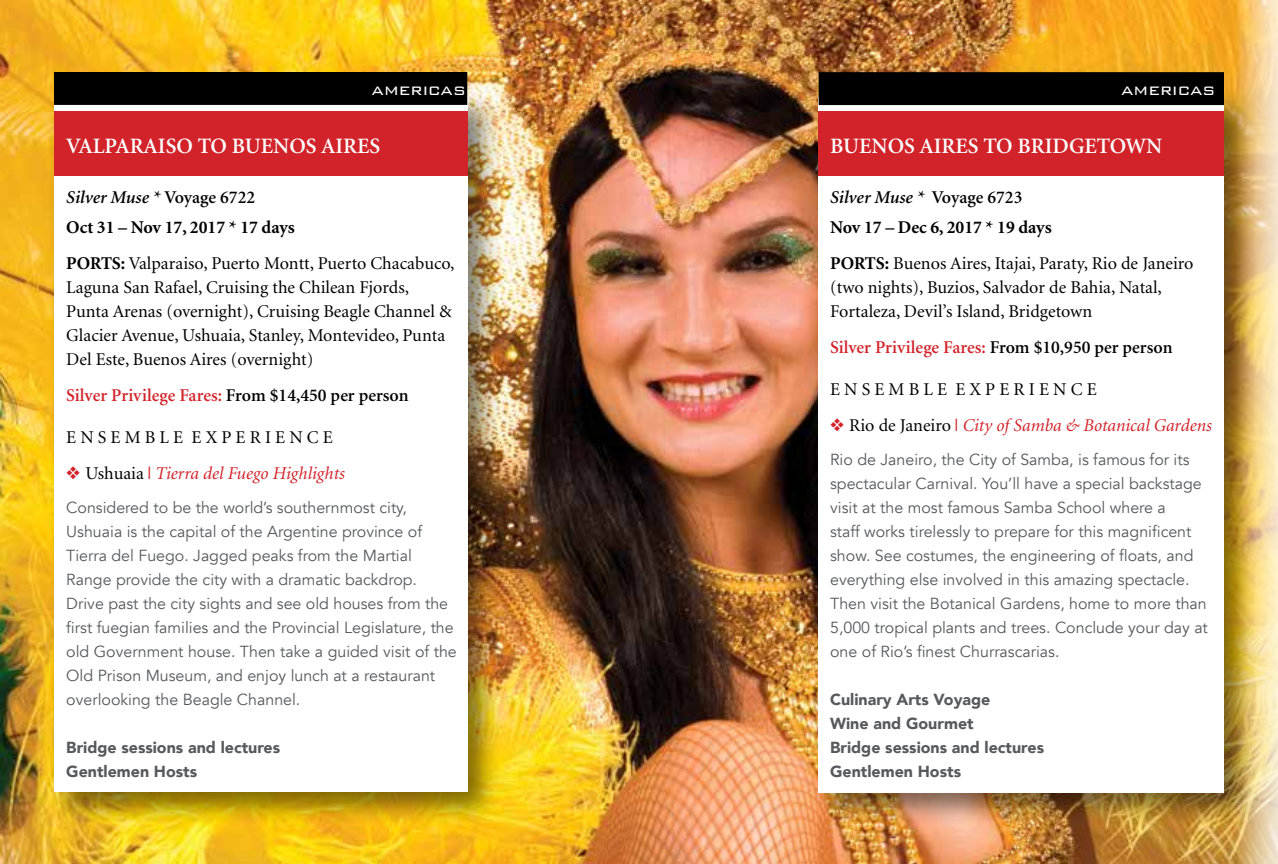
<style>
.page{position:relative;width:1278px;height:864px;background:#fff}
.page>*{position:absolute;margin:0;border:0;box-sizing:border-box;transform-origin:0 0}
.t1{font:600 22px "Minion";color:#fff}
.t2{font:300 20px "Bank Gothic";color:#fff}
.t3{font:18px/24px "Minion";color:#000}
.t4{font:700 18px/30px "Minion";color:#000}
.t5{font:600 18px "Minion";color:#d2232a}
.t6{font:italic 18px "Minion";color:#d2232a}
.t7{font:16px/24px "Avenir";color:#58595b}
.t8{font:900 16px/24px "Avenir";color:#58595b}
.s1{font-weight:600;font-style:italic}
.s2{font-weight:600}
.s3{font-weight:700}
.s4{color:#000}
.s5{font-style:normal;color:#000}
</style>
<div class="page">
<img style="left:0;top:0;width:1278px;height:864px">
<div style="left:48px;top:90px;width:453px;height:736px;background:#000;opacity:.49"></div>
<div style="left:54px;top:97px;width:413px;height:695px;background:#fff"></div>
<div style="left:54px;top:112px;width:413px;height:64px;background:#d2232a"></div>
<div style="left:55px;top:73px;width:411px;height:31px;background:#000"></div>
<div style="left:54px;top:72px;width:413px;height:33px;border:2px solid #000"></div>
<div style="left:812px;top:91px;width:446px;height:735px;background:#000;opacity:.49"></div>
<div style="left:819px;top:97px;width:405px;height:695px;background:#fff"></div>
<div style="left:819px;top:112px;width:405px;height:64px;background:#d2232a"></div>
<div style="left:820px;top:73px;width:403px;height:31px;background:#000"></div>
<div style="left:819px;top:72px;width:405px;height:33px;border:2px solid #000"></div>
<p class="t2" style="left:372px;top:75px;width:96px">americas</p>
<h1 class="t1" style="left:66px;top:135px;width:315px">VALPARAISO TO BUENOS AIRES</h1>
<p class="t4" style="left:66px;top:183px;width:230px"><span class="s1">Silver Muse *</span> <span class="s2">Voyage 6722<br></span>Oct 31 – Nov 17, 2017 * 17 days</p>
<p class="t3" style="left:66px;top:252px;width:390px"><span class="s3">PORTS:</span> Valparaiso, Puerto Montt, Puerto Chacabuco, Laguna San Rafael, Cruising the Chilean Fjords, Punta Arenas (overnight), Cruising Beagle Channel &amp; Glacier Avenue, Ushuaia, Stanley, Montevideo, Punta Del Este, Buenos Aires (overnight)</p>
<p class="t5" style="left:66px;top:386px;width:344px">Silver Privilege Fares: <span class="s4">From $14,450 per person</span></p>
<p class="t3" style="left:66px;top:426px;width:268px">E N S E M B L E E X P E R I E N C E</p>
<p class="t6" style="left:66px;top:465px;width:280px">❖ <span class="s5">Ushuaia</span> Tierra del Fuego Highlights</p>
<p class="t7" style="left:66px;top:496px;width:392px">Considered to be the world’s southernmost city, Ushuaia is the capital of the Argentine province of Tierra del Fuego. Jagged peaks from the Martial Range provide the city with a dramatic backdrop.<br>Drive past the city sights and see old houses from the first fuegian families and the Provincial Legislature, the old Government house. Then take a guided visit of the Old Prison Museum, and enjoy lunch at a restaurant overlooking the Beagle Channel.</p>
<p class="t8" style="left:66px;top:735px;width:215px">Bridge sessions and lectures<br>Gentlemen Hosts</p>
<p class="t2" style="left:1121px;top:75px;width:96px">americas</p>
<h1 class="t1" style="left:830px;top:135px;width:334px">BUENOS AIRES TO BRIDGETOWN</h1>
<p class="t4" style="left:830px;top:183px;width:223px"><span class="s1">Silver Muse *</span> <span class="s2">Voyage 6723<br></span>Nov 17 – Dec 6, 2017 * 19 days</p>
<p class="t3" style="left:830px;top:252px;width:365px"><span class="s3">PORTS:</span> Buenos Aires, Itajai, Paraty, Rio de Janeiro (two nights), Buzios, Salvador de Bahia, Natal,<br>Fortaleza, Devil’s Island, Bridgetown</p>
<p class="t5" style="left:830px;top:338px;width:344px">Silver Privilege Fares: <span class="s4">From $10,950 per person</span></p>
<p class="t3" style="left:830px;top:378px;width:268px">E N S E M B L E E X P E R I E N C E</p>
<p class="t6" style="left:830px;top:417px;width:383px">❖ <span class="s5">Rio de Janeiro</span> City of Samba &amp; Botanical Gardens</p>
<p class="t7" style="left:830px;top:448px;width:379px">Rio de Janeiro, the City of Samba, is famous for its spectacular Carnival. You’ll have a special backstage visit at the most famous Samba School where a<br>staff works tirelessly to prepare for this magnificent show. See costumes, the engineering of floats, and everything else involved in this amazing spectacle.<br>Then visit the Botanical Gardens, home to more than 5,000 tropical plants and trees. Conclude your day at one of Rio’s finest Churrascarias.</p>
<p class="t8" style="left:830px;top:687px;width:215px">Culinary Arts Voyage<br>Wine and Gourmet<br>Bridge sessions and lectures<br>Gentlemen Hosts</p>
</div>
